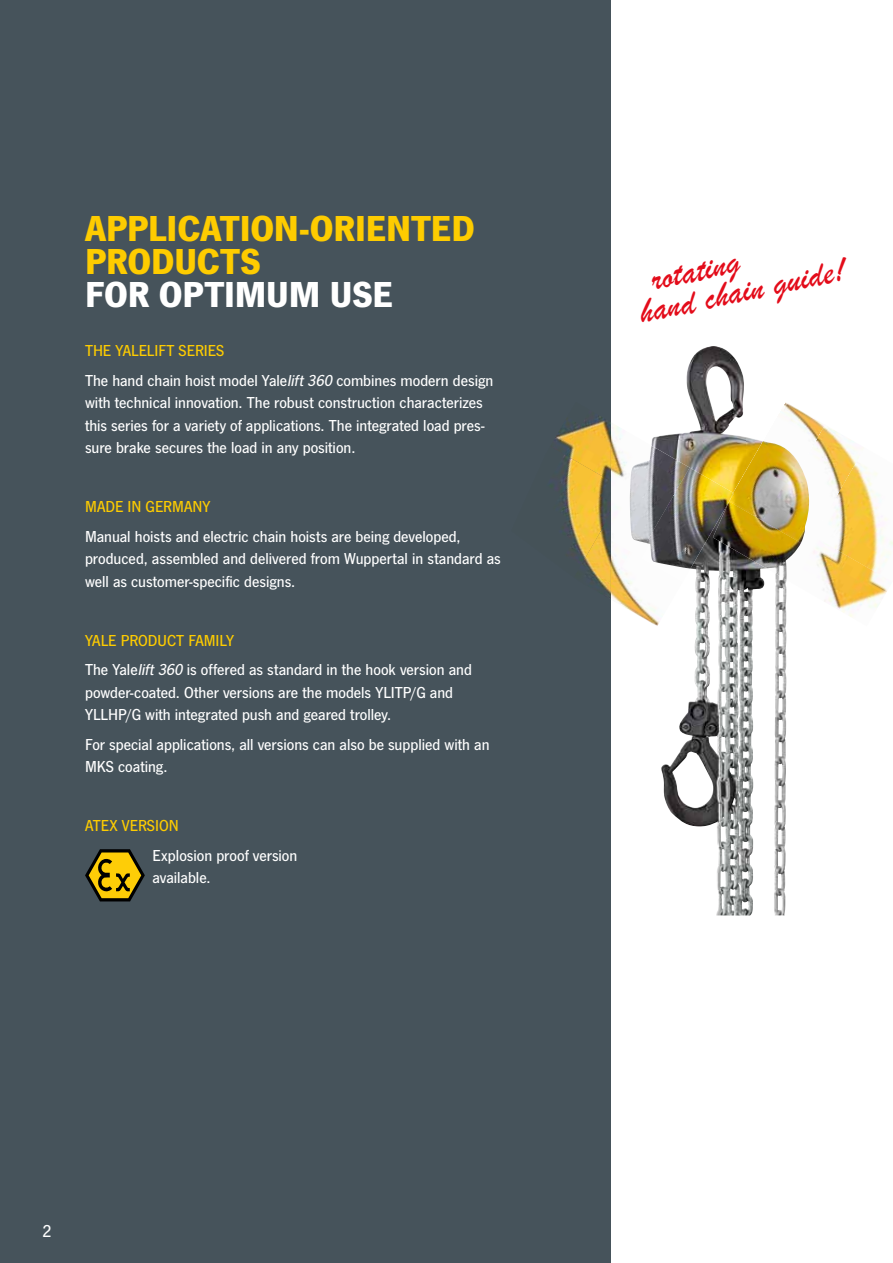
<style>
.page{position:relative;width:893px;height:1263px;background:#fff}
.page>*{position:absolute;margin:0;border:0;box-sizing:border-box;transform-origin:0 0}
.t1{font:700 37.5px/33px "News Got";letter-spacing:-.005em;color:#fecc00}
.t2{font:700 37.5px "News Got";letter-spacing:-.005em;color:#fff}
.t3{font:36px/30px "Brush Script";color:#e30c1a}
.t4{font:500 18px "News Got";color:#fff}
.t5{font:500 16.5px/22.4px "News Got";color:#fff}
.t6{font:500 16.5px "News Got";color:#fecc00}
.s1{color:#fecc00}
.s2{font-style:italic}
</style>
<div class="page">
<img style="left:651px;top:346px;width:112px;height:329px">
<div style="left:0;top:0;width:611px;height:1263px;background:#46535b"></div>
<img style="left:611px;top:425px;width:19px;height:77px">
<img style="left:611px;top:541px;width:72px;height:85px">
<img style="left:642px;top:544px;width:48px;height:38px">
<img style="left:630px;top:445px;width:60px;height:98px">
<img style="left:646px;top:467px;width:83px;height:102px">
<img style="left:550px;top:481px;width:61px;height:75px">
<img style="left:555px;top:416px;width:56px;height:65px">
<img style="left:574px;top:513px;width:37px;height:83px">
<img style="left:865px;top:466px;width:28px;height:80px">
<img style="left:775px;top:531px;width:117px;height:95px">
<img style="left:809px;top:427px;width:56px;height:109px">
<img style="left:784px;top:402px;width:41px;height:65px">
<img style="left:729px;top:441px;width:80px;height:102px">
<img style="left:713px;top:501px;width:88px;height:79px">
<svg style="left:729px;top:493px;width:5px;height:9px"></svg>
<svg style="left:85px;top:849px;width:60px;height:52px"></svg>
<h1 class="t1" style="left:85px;top:212px;width:391px">APPLICATION-ORIENTED<br>PRODUCTS</h1>
<h1 class="t2" style="left:85px;top:272px;width:310px">FOR OPTIMUM USE</h1>
<p class="t5" style="left:85px;top:336px;width:410px;line-height:29.5px"><span class="s1">THE YALELIFT SERIES<br></span>The hand chain hoist model Yale<span class="s2">lift360</span> combines modern design</p>
<p class="t5" style="left:85px;top:392px;width:401px;text-align:justify">with technical innovation. The robust construction characterizes this series for a variety of applications. The integrated load pres&shy;sure brake secures the load in any position.</p>
<p class="t6" style="left:85px;top:498px;width:127px">MADE IN GERMANY</p>
<p class="t5" style="left:85px;top:525px;width:417px">Manual hoists and electric chain hoists are being developed, produced, assembled and delivered from Wuppertal in standard as well as customer-specific designs.</p>
<p class="t5" style="left:85px;top:626px;width:388px;line-height:29.5px"><span class="s1">YALE PRODUCT FAMILY<br></span>The Yale<span class="s2">lift360</span> is offered as standard in the hook version and</p>
<p class="t5" style="left:85px;top:681px;width:370px">powder-coated. Other versions are the models YLITP/G and<br>YLLHP/G with integrated push and geared trolley.</p>
<p class="t5" style="left:85px;top:733px;width:406px">For special applications, all versions can also be supplied with an<br>MKS coating.</p>
<p class="t6" style="left:85px;top:816px;width:95px">ATEX VERSION</p>
<p class="t5" style="left:152px;top:844px;width:146px">Explosion proof version available.</p>
<p class="t4" style="left:43px;top:1221px;width:11px">2</p>
<h2 class="t3" style="left:631px;top:269px;width:211px;text-indent:18px;rotate:-12deg">rotating<br>hand chain guide!</h2>
</div>
